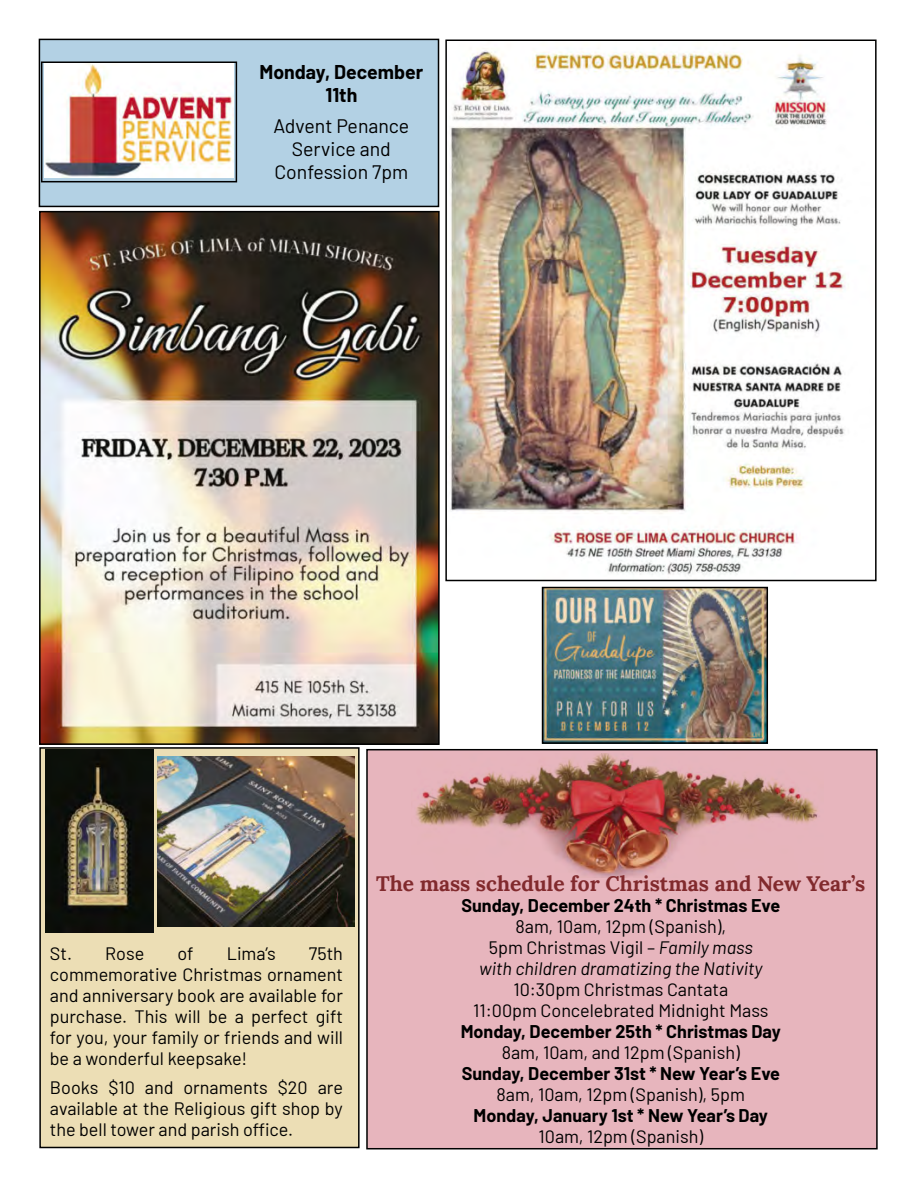
<style>
.page{position:relative;width:918px;height:1188px;background:#fff}
.page>*{position:absolute;margin:0;border:0;box-sizing:border-box;transform-origin:0 0}
.My_Header{font:700 21px "Lora";color:#812a2d}
.Barlow{font:19.5px/22.8px "Hdkwny Barlow";color:#000;text-align:center}
.Barlow-2{font:700 19.5px/22.8px "Mgrrft Barlow";color:#000;text-align:center}
.Barlow-3{font:18px/21px "Hdkwny Barlow";color:#000;text-align:justify}
.Barlow-4{font:700 18px "Mgrrft Barlow";color:#000}
.Barlow-5{font:italic 18px "Barlow";color:#000}
.s1{font-family:"Ryvxrg Barlow"}
.s2{font-family:"Barlow";font-style:italic}
</style>
<div class="page">
<svg style="left:369px;top:752px;width:506px;height:394px;background:#dda9ae"></svg>
<div style="left:366px;top:749px;width:512px;height:400px;border:2px solid #000"></div>
<div style="left:40px;top:748px;width:319px;height:399px;background:#ecdeb5"></div>
<div style="left:39px;top:747px;width:321px;height:401px;border:2px solid #000"></div>
<div style="left:39px;top:39px;width:400px;height:167px;background:#b3d1e4"></div>
<div style="left:39px;top:39px;width:400px;height:168px;border:2px solid #000"></div>
<img style="left:449px;top:48px;width:396px;height:527px">
<div style="left:445px;top:40px;width:432px;height:541px;border:2px solid #000"></div>
<img style="left:45px;top:64px;width:189px;height:114px">
<div style="left:41px;top:61px;width:196px;height:121px;border:2px solid #000"></div>
<img style="left:42px;top:214px;width:395px;height:528px">
<div style="left:39px;top:211px;width:401px;height:534px;border:2px solid #000"></div>
<img style="left:157px;top:757px;width:198px;height:170px">
<img style="left:45px;top:750px;width:109px;height:182px">
<img style="left:545px;top:590px;width:220px;height:151px">
<div style="left:542px;top:587px;width:226px;height:157px;border:2px solid #000"></div>
<p class="Barlow-2" style="left:260px;top:59px;width:165px">Monday, December<br><span class="s1">11th</span></p>
<p class="Barlow" style="left:273px;top:113px;width:137px">Advent Penance<br>Service and<br>Confession 7pm</p>
<p class="Barlow-3" style="left:50px;top:942px;width:96px">St. Rose</p>
<p class="Barlow-3" style="left:177px;top:942px;width:18px">of</p>
<p class="Barlow-3" style="left:227px;top:942px;width:50px">Lima’s</p>
<p class="Barlow-3" style="left:50px;top:942px;width:295px;text-indent:259px">75th commemorative Christmas ornament and anniversary book are available for purchase. This will be a perfect gift for you, your family or friends and will be a wonderful keepsake!</p>
<p class="Barlow-3" style="left:50px;top:1075px;width:295px">Books $10 and ornaments $20 are available at the Religious gift shop by the bell tower and parish office.</p>
<p class="My_Header" style="left:376px;top:868px;width:491px">The mass schedule for Christmas and New Year’s</p>
<p class="Barlow-4" style="left:461px;top:893px;width:320px">Sunday, December 24th * Christmas Eve</p>
<p class="Barlow-3" style="left:515px;top:915px;width:212px">8am, 10am, 12pm (Spanish),</p>
<p class="Barlow-3" style="left:489px;top:936px;width:265px">5pm Christmas Vigil – <span class="s2">Family mass</span></p>
<p class="Barlow-5" style="left:479px;top:956px;width:285px">with children dramatizing the Nativity</p>
<p class="Barlow-3" style="left:513px;top:978px;width:216px">10:30pm Christmas Cantata</p>
<p class="Barlow-3" style="left:473px;top:999px;width:297px">11:00pm Concelebrated Midnight Mass</p>
<p class="Barlow-4" style="left:461px;top:1019px;width:322px">Monday, December 25th * Christmas Day</p>
<p class="Barlow-3" style="left:502px;top:1041px;width:240px">8am, 10am, and 12pm (Spanish)</p>
<p class="Barlow-4" style="left:462px;top:1061px;width:320px">Sunday, December 31st * New Year’s Eve</p>
<p class="Barlow-3" style="left:497px;top:1083px;width:250px">8am, 10am, 12pm (Spanish), 5pm</p>
<p class="Barlow-4" style="left:474px;top:1103px;width:296px">Monday, January 1st * New Year’s Day</p>
<p class="Barlow-3" style="left:539px;top:1125px;width:166px">10am, 12pm (Spanish)</p>
</div>
